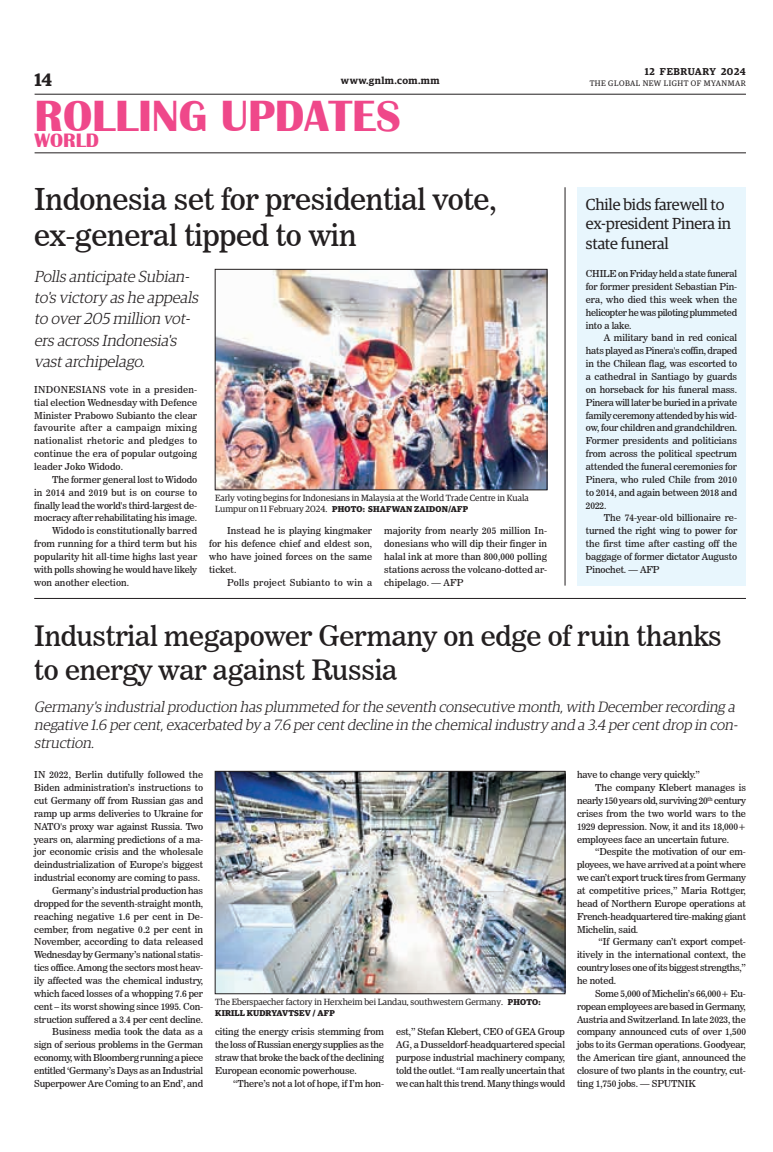
<style>
.page{position:relative;width:773px;height:1152px;background:#fff}
.page>*{position:absolute;margin:0;border:0;box-sizing:border-box;transform-origin:0 0}
.t1{font:700 45px "Britannic";color:#ef488a}
._1_Clm_Head{font:30px/36px "News 706 BT Roman C";letter-spacing:-.01em;color:#231f20}
._1_Clm_Head-2{font:28px/33.6px "News 706 BT Roman C";letter-spacing:-.01em;color:#231f20}
.t2{font:700 20px "Britannic";color:#ef488a}
.t3{font:600 18px "Guardian Egyp";color:#231f20}
.t4{font:italic 300 16px/21.2px "Guardian Egyp";color:#231f20}
._1_Clm_Head-3{font:16px/19.2px "Guardian Egyp";letter-spacing:-.01em;color:#231f20}
.t5{font:italic 300 15px/18px "Guardian Egyp";color:#231f20}
.t6{font:600 10px "Guardian Egyp";letter-spacing:.05em;color:#231f20}
._2nd_Body{font:9.5px/12.9px "News 706 BT Roman C";letter-spacing:-.01em;color:#231f20;text-align:justify}
.Normal_Para{font:9.5px/12.9px "News 706 BT Roman C";letter-spacing:-.005em;color:#231f20;text-align:justify}
._2nd_Body-2{font:9.5px "News 706 BT Roman C";letter-spacing:.03em;color:#231f20}
.t7{font:9px/10.8px "Guardian Egyp";color:#231f20}
.t8{font:700 8.5px "Guardian Egyp";letter-spacing:.02em;color:#231f20}
.t9{font:8px "Guardian Egyp";letter-spacing:.06em;color:#231f20}
.s1{font-weight:700;font-size:8.5px}
</style>
<div class="page">
<hr style="left:35px;top:94px;width:711px;height:1px;background:#231f20">
<hr style="left:35px;top:152px;width:711px;height:1px;background:#231f20">
<div style="left:577px;top:187px;width:169px;height:399px;background:#e8f6fd"></div>
<img style="left:217px;top:271px;width:328px;height:217px">
<div style="left:215px;top:269px;width:332px;height:221px;border:1px solid #231f20"></div>
<img style="left:217px;top:773px;width:346px;height:219px">
<div style="left:215px;top:771px;width:350px;height:223px;border:1px solid #231f20"></div>
<hr style="left:34px;top:598px;width:712px;height:1px;background:#231f20">
<hr style="left:564px;top:187px;width:1px;height:399px;background:#231f20">
<p class="t6" style="left:645px;top:64px;width:102px">12 FEBRUARY 2024</p>
<h3 class="t3" style="left:35px;top:67px;width:19px">14</h3>
<p class="t6" style="left:341px;top:73px;width:100px">www.gnlm.com.mm</p>
<p class="t9" style="left:589px;top:78px;width:158px">THE GLOBAL NEW LIGHT OF MYANMAR</p>
<h1 class="t1" style="left:35px;top:91px;width:368px">ROLLING UPDATES</h1>
<h3 class="t2" style="left:35px;top:129px;width:66px">WORLD</h3>
<p class="_1_Clm_Head" style="left:34px;top:181px;width:464px">Indonesia set for presidential vote, ex-general tipped to win</p>
<p class="t4" style="left:34px;top:265px;width:169px">Polls anticipate Subian&shy;to's victory as he appeals to over205 million vot&shy;ers across Indonesia's vastarchipelago.</p>
<p class="Normal_Para" style="left:34px;top:383px;width:164px">INDONESIANS vote in a presiden&shy;tial election Wednesday with Defence Minister Prabowo Subianto the clear favourite after a campaign mixing nationalist rhetoric and pledges to continue the era of popular outgoing leader Joko Widodo.</p>
<p class="_2nd_Body" style="left:34px;top:473px;width:164px;text-indent:18px">The former general lost to Widodo in 2014 and 2019 but is on course to finally lead the world's third-largest de&shy;mocracy after rehabilitating his image.</p>
<p class="_2nd_Body" style="left:34px;top:524px;width:164px;text-indent:18px">Widodo is constitutionally barred from running for a third term but his popularity hit all-time highs last year with polls showing he would have likely won another election.</p>
<p class="_2nd_Body" style="left:209px;top:524px;width:164px;text-indent:18px">Instead he is playing kingmaker for his defence chief and eldest son, who have joined forces on the same ticket.</p>
<p class="t7" style="left:215px;top:492px;width:315px">Early voting begins for Indonesians in Malaysia at the World Trade Centre in Kuala<br>Lumpur on 11 February 2024. <span class="s1">PHOTO: SHAFWAN ZAIDON/AFP</span></p>
<p class="_2nd_Body" style="left:384px;top:524px;width:164px">majority from nearly 205 million In&shy;donesians who will dip their finger in halal ink at more than 800,000 polling stations across the volcano-dotted ar&shy;chipelago. — AFP</p>
<p class="_2nd_Body-2" style="left:227px;top:577px;width:146px">Polls project Subianto to win a</p>
<p class="_1_Clm_Head-3" style="left:586px;top:194px;width:147px">Chile bids farewell to ex-president Pinera in state funeral</p>
<p class="Normal_Para" style="left:586px;top:267px;width:153px">CHILE on Friday held a state funeral for former president Sebastian Pin&shy;era, who died this week when the helicopter he was piloting plummeted into a lake.</p>
<p class="_2nd_Body" style="left:586px;top:332px;width:153px;text-indent:18px">A military band in red conical hats played as Pinera's coffin, draped in the Chilean flag, was escorted to a cathedral in Santiago by guards on horseback for his funeral mass.<br>Pinera will later be buried in a private family ceremony attended by his wid&shy;ow, four children and grandchildren.<br>Former presidents and politicians from across the political spectrum attended the funeral ceremonies for Pinera, who ruled Chile from 2010 to 2014, and again between 2018 and 2022.</p>
<p class="_2nd_Body" style="left:586px;top:512px;width:153px;text-indent:18px">The 74-year-old billionaire re&shy;turned the right wing to power for the first time after casting off the baggage of former dictator Augusto Pinochet. — AFP</p>
<p class="_1_Clm_Head-2" style="left:34px;top:619px;width:689px">Industrial megapower Germany on edge of ruin thanks to energy war against Russia</p>
<p class="t5" style="left:34px;top:697px;width:707px">Germany 's industrialproduction has plummeted forthe seventh consecutive month,with Decemberrecording a negative 1.6 percent,exacerbated by a 7.6 percentdecline in the chemicalindustry and a 3.4 percentdrop in con&shy;struction.</p>
<p class="Normal_Para" style="left:34px;top:768px;width:170px">IN 2022, Berlin dutifully followed the Biden administration’s instructions to cut Germany off from Russian gas and ramp up arms deliveries to Ukraine for NATO's proxy war against Russia. Two years on, alarming predictions of a ma&shy;jor economic crisis and the wholesale deindustrialization of Europe's biggest industrial economy are coming to pass.</p>
<p class="_2nd_Body" style="left:34px;top:884px;width:170px;text-indent:18px">Germany’s industrial production has dropped for the seventh-straight month, reaching negative 1.6 per cent in De&shy;cember, from negative 0.2 per cent in November, according to data released Wednesday by Germany’s national statis&shy;tics office. Among the sectors most heav&shy;ily affected was the chemical industry, which faced losses of a whopping 7.6 per cent – its worst showing since 1995. Con&shy;struction suffered a 3.4 per cent decline.</p>
<p class="_2nd_Body" style="left:34px;top:1026px;width:170px;text-indent:18px">Business media took the data as a sign of serious problems in the German economy, with Bloomberg running a piece entitled ‘Germany’s Days as an Industrial Superpower Are Coming to an End’, and</p>
<p class="_2nd_Body" style="left:215px;top:1026px;width:170px">citing the energy crisis stemming from the loss of Russian energy supplies as the straw that broke the back of the declining European economic powerhouse.</p>
<p class="_2nd_Body" style="left:577px;top:769px;width:124px">have to change very quickly.”</p>
<p class="_2nd_Body" style="left:577px;top:781px;width:170px;text-indent:18px">The company Klebert manages is nearly 150 years old, surviving 20<sup>th</sup> century crises from the two world wars to the 1929 depression. Now, it and its 18,000+ employees face an uncertain future.</p>
<p class="_2nd_Body" style="left:577px;top:846px;width:170px;text-indent:18px">“Despite the motivation of our em&shy;ployees, we have arrived at a point where we can’t export truck tires from Germany at competitive prices,” Maria Rottger, head of Northern Europe operations at French-headquartered tire-making giant Michelin, said.</p>
<p class="_2nd_Body" style="left:577px;top:936px;width:170px;text-indent:21px">“If Germany can’t export compet&shy;itively in the international context, the country loses one of its biggest strengths,” he noted.</p>
<p class="_2nd_Body" style="left:577px;top:987px;width:170px;text-indent:18px">Some 5,000 of Michelin’s 66,000+ Eu&shy;ropean employees are based in Germany, Austria and Switzerland. In late 2023, the company announced cuts of over 1,500 jobs to its German operations. Goodyear, the American tire giant, announced the closure of two plants in the country, cut&shy;ting 1,750 jobs. — SPUTNIK</p>
<p class="t7" style="left:215px;top:996px;width:327px">The Eberspaecher factory in Herxheim bei Landau, southwestern Germany. <span class="s1">PHOTO:</span></p>
<p class="t8" style="left:215px;top:1006px;width:121px">KIRILL KUDRYAVTSEV / AFP</p>
<p class="_2nd_Body" style="left:396px;top:1026px;width:170px">est,” Stefan Klebert, CEO of GEA Group AG, a Dusseldorf-headquartered special purpose industrial machinery company, told the outlet. “I am really uncertain that we can halt this trend. Many things would</p>
<p class="_2nd_Body" style="left:233px;top:1077px;width:152px">“There’s not a lot of hope, if I’m hon-</p>
</div>
